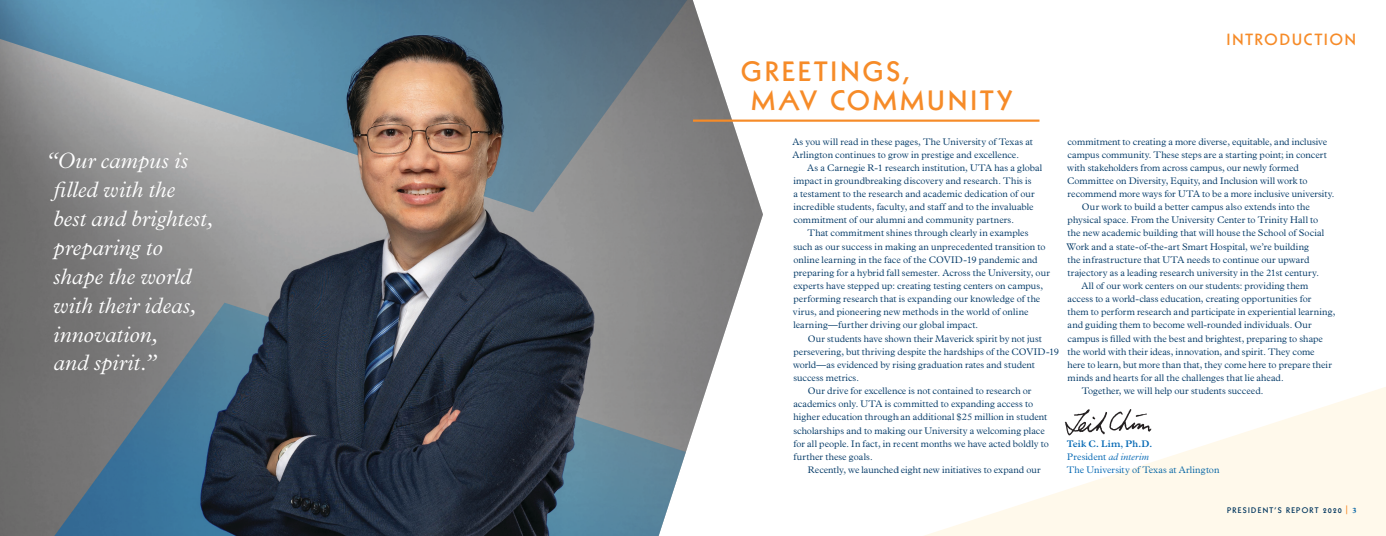
<style>
.page{position:relative;width:1386px;height:536px;background:#fff}
.page>*{position:absolute;margin:0;border:0;box-sizing:border-box;transform-origin:0 0}
.H1_HEADER_Kabel_30_2{font:800 27.12px/28.9px "Kabel LT Std";letter-spacing:.13em;color:#f68b28}
.BlockQuote_Plantin_2{font:italic 300 22.31px/28.9px "Plantin Std";letter-spacing:.005em;color:#fff}
.H1_HEADER_FOLLOW_Kab{font:800 15.75px "Kabel LT Std";letter-spacing:.125em;color:#f68b28}
.P_INTRO_Plantin_15_2{font:300 9.62px/13.1px "Plantin Std";color:#003866}
.P_INTRO_Plantin_15_2-2{font:300 9.62px "Plantin Std";color:#0066b3}
.P_INTRO_Plantin_15_2-3{font:600 9.62px "Plantin Std";letter-spacing:.02em;color:#0066b3}
.t1{font:800 7.88px "Kabel LT Std";letter-spacing:.165em;color:#003866}
.s1{font-style:italic}
.s2{font-size:8.75px;color:#f68b28}
.s3{font-family:"Plantin Std";font-weight:700;color:#0066b3}
</style>
<div class="page">
<img style="left:0;top:1px;width:763px;height:535px">
<svg style="left:49px;top:302px;width:637px;height:234px;background:#6c808d"></svg>
<svg style="left:0;top:0;width:693px;height:212px;background:#788c98"></svg>
<hr style="left:693px;top:119px;width:346px;height:3px;background:#f68b28">
<svg style="left:924px;top:387px;width:462px;height:149px;fill:#fff9eb"></svg>
<img style="left:201px;top:36px;width:393px;height:500px">
<p class="BlockQuote_Plantin_2" style="left:53px;top:147px;width:162px;text-indent:-7px">“Our campus is filled with the<br>best and brightest, preparing to shape the world with their ideas, innovation,<br>and spirit.”</p>
<h1 class="H1_HEADER_FOLLOW_Kab" style="left:1227px;top:30px;width:131px">INTRODUCTION</h1>
<h1 class="H1_HEADER_Kabel_30_2" style="left:752px;top:58px;width:262px;text-indent:-10px">GREETINGS,<br>MAV COMMUNITY</h1>
<p class="P_INTRO_Plantin_15_2" style="left:792px;top:135px;width:242px">As you will read in these pages, The University of Texas at<br>Arlington continues to grow in prestige and excellence.</p>
<p class="P_INTRO_Plantin_15_2" style="left:793px;top:161px;width:251px;text-indent:14px">As a Carnegie R-1 research institution, UTA has a global impact in groundbreaking discovery and research. This is<br>a testament to the research and academic dedication of our incredible students, faculty, and staff and to the invaluable commitment of our alumni and community partners.</p>
<p class="P_INTRO_Plantin_15_2" style="left:793px;top:227px;width:258px;text-indent:15px">That commitment shines through clearly in examples such as our success in making an unprecedented transition to online learning in the face of the COVID-19 pandemic and preparing for a hybrid fall semester. Across the University, our experts have stepped up: creating testing centers on campus, performing research that is expanding our knowledge of the virus, and pioneering new methods in the world of online learning—further driving our global impact.</p>
<p class="P_INTRO_Plantin_15_2" style="left:793px;top:332px;width:268px;text-indent:15px">Our students have shown their Maverick spirit by not just persevering, but thriving despite the hardships of the COVID-19 world—as evidenced by rising graduation rates and student success metrics.</p>
<p class="P_INTRO_Plantin_15_2" style="left:793px;top:384px;width:257px;text-indent:14px">Our drive for excellence is not contained to research or academics only. UTA is committed to expanding access to higher education through an additional $25 million in student scholarships and to making our University a welcoming place for all people. In fact, in recent months we have acted boldly to further these goals.</p>
<p class="P_INTRO_Plantin_15_2" style="left:808px;top:463px;width:234px">Recently, we launched eight new initiatives to expand our</p>
<p class="P_INTRO_Plantin_15_2" style="left:1067px;top:135px;width:269px">commitment to creating a more diverse, equitable, and inclusive campus community. These steps are a starting point; in concert with stakeholders from across campus, our newly formed Committee on Diversity, Equity, and Inclusion will work to recommend more ways for UTA to be a more inclusive university.</p>
<p class="P_INTRO_Plantin_15_2" style="left:1067px;top:200px;width:259px;text-indent:15px">Our work to build a better campus also extends into the physical space. From the University Center to Trinity Hall to the new academic building that will house the School of Social Work and a state-of-the-art Smart Hospital, we’re building the infrastructure that UTA needs to continue our upward trajectory as a leading research university in the 21st century.</p>
<p class="P_INTRO_Plantin_15_2" style="left:1068px;top:279px;width:269px;text-indent:14px">All of our work centers on our students: providing them access to a world-class education, creating opportunities for<br>them to perform research and participate in experiential learning, and guiding them to become well-rounded individuals. Our campus is filled with the best and brightest, preparing to shape the world with their ideas, innovation, and spirit. They come<br>here to learn, but more than that, they come here to prepare their minds and hearts for all the challenges that lie ahead.</p>
<p class="P_INTRO_Plantin_15_2" style="left:1082px;top:384px;width:183px">Together, we will help our students succeed.</p>
<p class="P_INTRO_Plantin_15_2-3" style="left:1067px;top:437px;width:87px">Teik C. Lim, Ph.D.</p>
<p class="P_INTRO_Plantin_15_2-2" style="left:1067px;top:451px;width:83px">President <span class="s1">ad interim</span></p>
<p class="P_INTRO_Plantin_15_2-2" style="left:1067px;top:464px;width:154px">The University of Texas at Arlington</p>
<p class="t1" style="left:1227px;top:505px;width:131px">PRESIDENT’S REPORT 2020 <span class="s2">|</span> <span class="s3">3</span></p>
</div>
